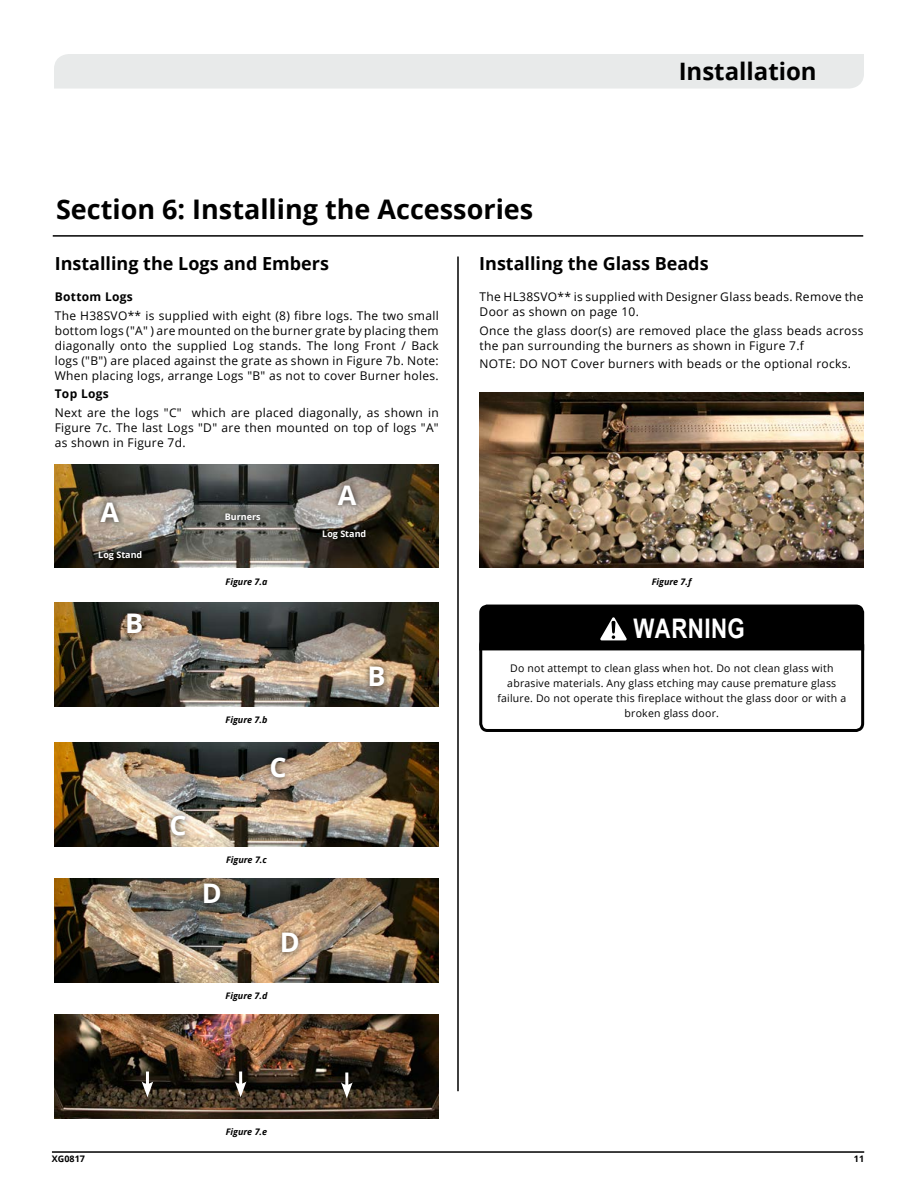
<style>
.page{position:relative;width:918px;height:1188px;background:#fff}
.page>*{position:absolute;margin:0;border:0;box-sizing:border-box;transform-origin:0 0}
.t1{font:700 27px "Open Sans";color:#000}
.t2{font:700 27px "Open Sans";color:#fff}
.t3{font:700 condensed 27px "Helvetica";letter-spacing:.02em;color:#fff}
.t4{font:700 24px "Open Sans";color:#000}
.t5{font:700 18px "Open Sans";color:#000}
.t6{font:12px/15px "Open Sans";letter-spacing:.025em;color:#000;text-align:justify}
.t7{font:700 12px "Open Sans";letter-spacing:.025em;color:#000}
.t8{font:10.5px/15px "Open Sans";letter-spacing:.02em;color:#000;text-align:center}
.t9{font:italic 700 9px "Open Sans";color:#000}
.t10{font:700 9px "Open Sans";color:#fff}
.t11{font:700 9px "Open Sans";color:#000}
</style>
<div class="page">
<hr style="left:52px;top:1151px;width:812px;height:2px;background:#000">
<div style="left:54px;top:54px;width:810px;height:35px;background:#e8eaea"></div>
<img style="left:54px;top:464px;width:385px;height:104px">
<img style="left:479px;top:392px;width:385px;height:176px">
<img style="left:54px;top:603px;width:385px;height:103px">
<img style="left:54px;top:742px;width:385px;height:104px">
<img style="left:54px;top:878px;width:385px;height:104px">
<img style="left:54px;top:1015px;width:385px;height:104px">
<div style="left:219px;top:507px;width:48px;height:20px;background:#000;opacity:.75"></div>
<div style="left:316px;top:524px;width:57px;height:23px;background:#000;opacity:.75"></div>
<div style="left:92px;top:545px;width:57px;height:23px;background:#000;opacity:.75"></div>
<div style="left:95px;top:496px;width:30px;height:33px;background:#000;opacity:.75"></div>
<div style="left:121px;top:607px;width:28px;height:33px;background:#000;opacity:.75"></div>
<div style="left:165px;top:809px;width:27px;height:33px;background:#000;opacity:.75"></div>
<div style="left:275px;top:926px;width:30px;height:33px;background:#000;opacity:.75"></div>
<div style="left:363px;top:660px;width:28px;height:33px;background:#000;opacity:.75"></div>
<div style="left:264px;top:751px;width:28px;height:33px;background:#000;opacity:.75"></div>
<div style="left:198px;top:876px;width:30px;height:33px;background:#000;opacity:.75"></div>
<div style="left:332px;top:478px;width:31px;height:33px;background:#000;opacity:.75"></div>
<hr style="left:53px;top:235px;width:810px;height:2px;background:#000">
<hr style="left:457px;top:257px;width:2px;height:834px;background:#000">
<hr style="left:146px;top:1072px;width:3px;height:15px;background:#fff">
<svg style="left:142px;top:1081px;width:11px;height:16px"></svg>
<hr style="left:239px;top:1072px;width:3px;height:15px;background:#fff">
<svg style="left:235px;top:1081px;width:11px;height:16px"></svg>
<hr style="left:345px;top:1073px;width:3px;height:15px;background:#fff">
<svg style="left:341px;top:1082px;width:12px;height:16px"></svg>
<div style="left:479px;top:637px;width:385px;height:95px;border:3px solid #000;border-radius:7px"></div>
<svg style="left:479px;top:604px;width:386px;height:48px;background:#0f0f0f"></svg>
<h1 class="t1" style="left:56px;top:190px;width:479px">Section 6: Installing the Accessories</h1>
<h2 class="t4" style="left:679px;top:55px;width:140px">Installation</h2>
<h3 class="t5" style="left:55px;top:251px;width:276px">Installing the Logs and Embers</h3>
<h3 class="t5" style="left:479px;top:251px;width:231px">Installing the Glass Beads</h3>
<p class="t7" style="left:55px;top:288px;width:80px">Bottom Logs</p>
<p class="t6" style="left:55px;top:308px;width:386px">The H38SVO** is supplied with eight (8) fibre logs. The two small bottom logs ("A" ) are mounted on the burner grate by placing them diagonally onto the supplied Log stands. The long Front / Back logs ("B") are placed against the grate as shown in Figure 7b. Note:<br>When placing logs, arrange Logs "B" as not to cover Burner holes.</p>
<p class="t7" style="left:55px;top:385px;width:56px">Top Logs</p>
<p class="t6" style="left:55px;top:405px;width:386px">Next are the logs "C" which are placed diagonally, as shown in Figure 7c. The last Logs "D" are then mounted on top of logs "A" as shown in Figure 7d.</p>
<p class="t6" style="left:480px;top:289px;width:386px">The HL38SVO** is supplied with Designer Glass beads. Remove the<br>Door as shown on page 10.</p>
<p class="t6" style="left:480px;top:323px;width:386px">Once the glass door(s) are removed place the glass beads across the pan surrounding the burners as shown in Figure 7.f</p>
<p class="t6" style="left:480px;top:356px;width:373px">NOTE: DO NOT Cover burners with beads or the optional rocks.</p>
<h1 class="t2" style="left:100px;top:493px;width:20px">A</h1>
<p class="t10" style="left:98px;top:549px;width:45px">Log Stand</p>
<h1 class="t2" style="left:125px;top:604px;width:20px">B</h1>
<h1 class="t2" style="left:170px;top:807px;width:19px">C</h1>
<p class="t10" style="left:225px;top:510px;width:37px">Burners</p>
<h1 class="t2" style="left:338px;top:476px;width:20px">A</h1>
<p class="t10" style="left:322px;top:528px;width:45px">Log Stand</p>
<p class="t9" style="left:226px;top:575px;width:43px">Figure 7.a</p>
<p class="t9" style="left:652px;top:575px;width:41px">Figure 7.f</p>
<p class="t9" style="left:226px;top:713px;width:43px">Figure 7.b</p>
<h1 class="t2" style="left:269px;top:749px;width:19px">C</h1>
<p class="t9" style="left:226px;top:853px;width:42px">Figure 7.c</p>
<h1 class="t2" style="left:202px;top:874px;width:21px">D</h1>
<h1 class="t2" style="left:280px;top:923px;width:21px">D</h1>
<p class="t9" style="left:226px;top:989px;width:43px">Figure 7.d</p>
<h1 class="t2" style="left:368px;top:658px;width:20px">B</h1>
<h1 class="t3" style="left:633px;top:613px;width:113px">WARNING</h1>
<p class="t8" style="left:497px;top:660px;width:350px">Do not attempt to clean glass when hot. Do not clean glass with abrasive materials. Any glass etching may cause premature glass failure. Do not operate this fireplace without the glass door or with a broken glass door.</p>
<p class="t9" style="left:226px;top:1126px;width:43px">Figure 7.e</p>
<p class="t11" style="left:52px;top:1152px;width:35px">XG0817</p>
<p class="t11" style="left:854px;top:1152px;width:12px">11</p>
</div>
